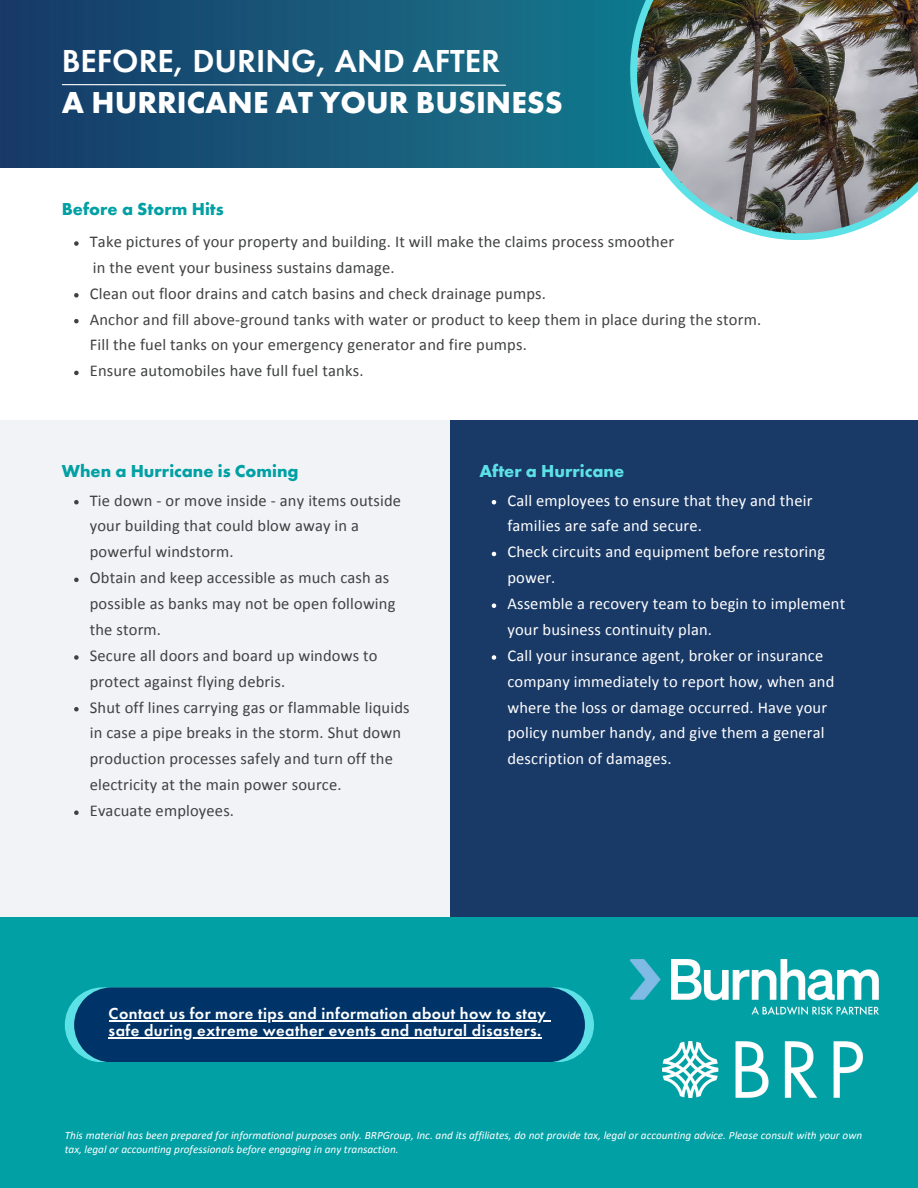
<style>
.page{position:relative;width:918px;height:1188px;background:#fff}
.page>*{position:absolute;margin:0;border:0;box-sizing:border-box;transform-origin:0 0}
.t1{font:600 33px "Futura PT";color:#fff}
.t2{font:700 31.5px "Futura PT";color:#fff}
.t3{font:700 18px "Futura PT";color:#00a0a4}
.t4{font:700 18px "Futura PT";color:#5ce1e6}
.t5{font:16.5px/25.8px "Calibri";letter-spacing:.01em;color:#404141}
.t6{font:16.5px/25.8px "Calibri";letter-spacing:.01em;color:#fff}
.t7{font:600 16.5px "Futura PT";letter-spacing:.025em;color:#fff}
.t8{font:italic 11.25px/14.1px "Calibri";color:#fff}
</style>
<div class="page">
<img style="left:0;top:1px;width:630px;height:166px">
<svg style="left:630px;top:0;width:218px;height:240px"></svg>
<img style="left:637px;top:0;width:281px;height:233px">
<svg style="left:61px;top:84px;width:446px;height:2px"></svg>
<div style="left:0;top:420px;width:918px;height:558px;background:#f1f3f6"></div>
<div style="left:451px;top:420px;width:467px;height:558px;background:#193967"></div>
<div style="left:0;top:917px;width:918px;height:271px;background:#00a0a4"></div>
<svg style="left:65px;top:987px;width:529px;height:75px;background:#0b4473"></svg>
<hr style="left:109px;top:1037px;width:433px;height:1px;background:#fff">
<img style="left:662px;top:1041px;width:201px;height:56px">
<img style="left:630px;top:960px;width:249px;height:55px">
<svg style="left:74px;top:241px;width:5px;height:5px"></svg>
<svg style="left:74px;top:293px;width:5px;height:5px"></svg>
<svg style="left:74px;top:319px;width:5px;height:4px"></svg>
<svg style="left:74px;top:371px;width:5px;height:4px"></svg>
<svg style="left:74px;top:500px;width:5px;height:4px"></svg>
<svg style="left:74px;top:578px;width:5px;height:4px"></svg>
<svg style="left:74px;top:655px;width:5px;height:5px"></svg>
<svg style="left:74px;top:707px;width:5px;height:4px"></svg>
<svg style="left:74px;top:810px;width:5px;height:5px"></svg>
<svg style="left:492px;top:500px;width:4px;height:4px"></svg>
<svg style="left:492px;top:552px;width:4px;height:4px"></svg>
<svg style="left:492px;top:603px;width:4px;height:5px"></svg>
<svg style="left:492px;top:655px;width:4px;height:5px"></svg>
<p class="t1" style="left:62px;top:47px;width:440px">BEFORE, DURING, AND AFTER</p>
<p class="t2" style="left:62px;top:89px;width:502px">A HURRICANE AT YOUR BUSINESS</p>
<p class="t3" style="left:62px;top:201px;width:164px">Before a Storm Hits</p>
<p class="t5" style="left:90px;top:230px;width:586px">Take pictures of your property and building. It will make the claims process smoother</p>
<p class="t5" style="left:90px;top:282px;width:458px">Clean out floor drains and catch basins and check drainage pumps.</p>
<p class="t5" style="left:90px;top:308px;width:673px">Anchor and fill above-ground tanks with water or product to keep them in place during the storm.<br>Fill the fuel tanks on your emergency generator and fire pumps.</p>
<p class="t5" style="left:90px;top:359px;width:275px">Ensure automobiles have full fuel tanks.</p>
<p class="t5" style="left:93px;top:256px;width:303px">in the event your business sustains damage.</p>
<p class="t3" style="left:62px;top:463px;width:238px">When a Hurricane is Coming</p>
<p class="t5" style="left:90px;top:489px;width:313px">Tie down - or move inside - any items outside your building that could blow away in a powerful windstorm.</p>
<p class="t5" style="left:90px;top:566px;width:307px">Obtain and keep accessible as much cash as possible as banks may not be open following the storm.</p>
<p class="t5" style="left:90px;top:644px;width:289px">Secure all doors and board up windows to protect against flying debris.</p>
<p class="t5" style="left:90px;top:696px;width:321px">Shut off lines carrying gas or flammable liquids in case a pipe breaks in the storm. Shut down production processes safely and turn off the electricity at the main power source.</p>
<p class="t5" style="left:90px;top:799px;width:146px">Evacuate employees.</p>
<p class="t4" style="left:479px;top:463px;width:146px">After a Hurricane</p>
<p class="t6" style="left:507px;top:489px;width:307px">Call employees to ensure that they and their families are safe and secure.</p>
<p class="t6" style="left:507px;top:540px;width:319px">Check circuits and equipment before restoring power.</p>
<p class="t6" style="left:507px;top:592px;width:339px">Assemble a recovery team to begin to implement your business continuity plan.</p>
<p class="t6" style="left:507px;top:644px;width:329px">Call your insurance agent, broker or insurance company immediately to report how, when and where the loss or damage occurred. Have your policy number handy, and give them a general description of damages.</p>
<p class="t7" style="left:109px;top:1007px;width:439px">Contact us for more tips and information about how to stay</p>
<p class="t7" style="left:109px;top:1024px;width:434px">safe during extreme weather events and natural disasters.</p>
<p class="t8" style="left:65px;top:1129px;width:799px">This material has been prepared for informational purposes only. BRPGroup, Inc. and its affiliates, do not provide tax, legal or accounting advice. Please consult with your own tax, legal or accounting professionals before engaging in any transaction.</p>
</div>
